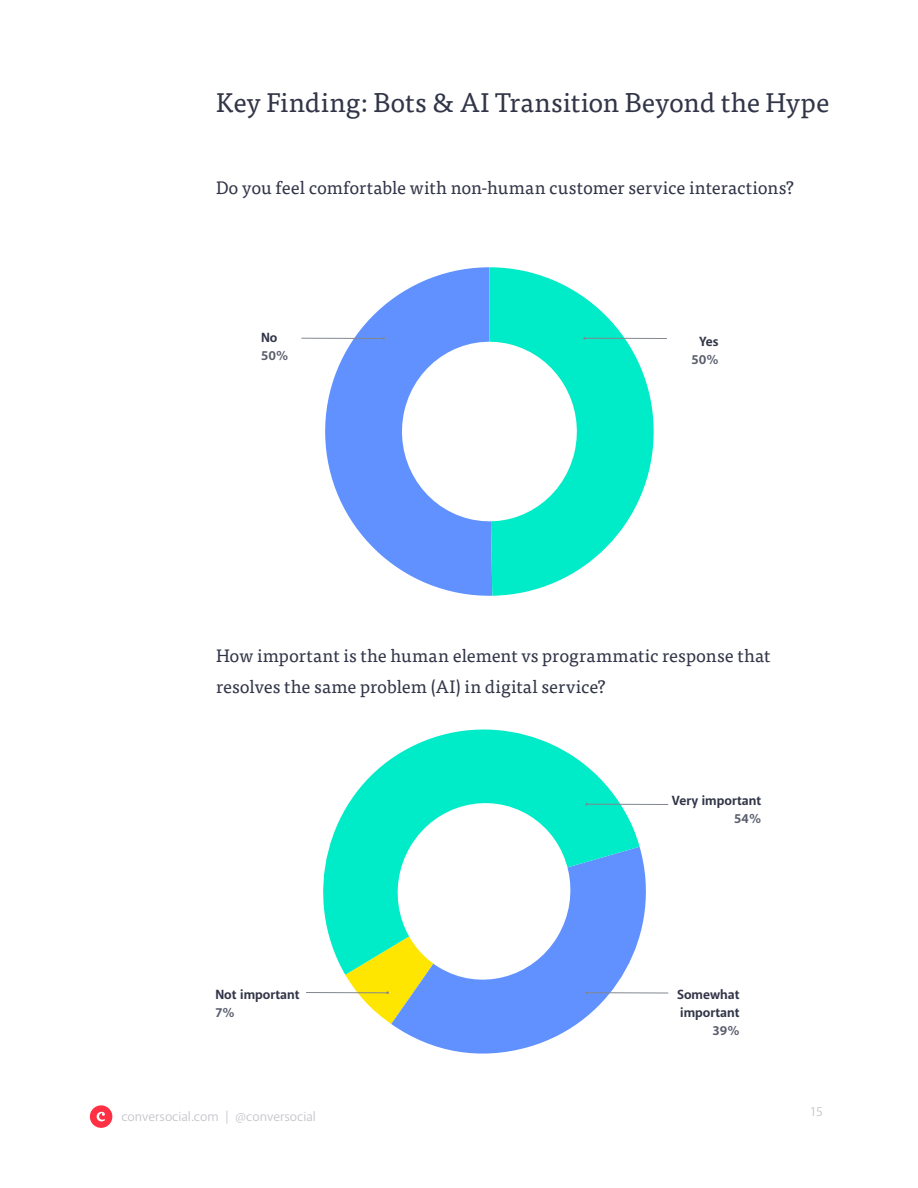
<style>
.page{position:relative;width:918px;height:1188px;background:#fff}
.page>*{position:absolute;margin:0;border:0;box-sizing:border-box;transform-origin:0 0}
.t1{font:27px "Tisa Pro";color:#313547}
.t2{font:18px/31.5px "Tisa Pro";color:#313547}
.t3{font:700 13.5px/18px "Akagi Pro";color:#313547}
.t4{font:13.5px "Akagi Pro";color:#c1c2c8}
.t5{font:700 13.5px "Akagi Pro";color:#5a5d6c}
</style>
<div class="page">
<svg style="left:90px;top:1105px;width:22px;height:23px"></svg>
<svg style="left:391px;top:848px;width:273px;height:206px"></svg>
<svg style="left:323px;top:729px;width:317px;height:246px"></svg>
<svg style="left:324px;top:267px;width:165px;height:329px;fill:#6191ff"></svg>
<svg style="left:489px;top:267px;width:165px;height:329px;fill:#00ebc7"></svg>
<hr style="left:306px;top:992px;width:82px;height:1px;background:#82878f">
<hr style="left:586px;top:804px;width:82px;height:1px;background:#82878f">
<hr style="left:586px;top:992px;width:82px;height:1px;background:#82878f">
<svg style="left:345px;top:791px;width:243px;height:233px"></svg>
<hr style="left:302px;top:338px;width:82px;height:1px;background:#82878f">
<hr style="left:584px;top:338px;width:83px;height:1px;background:#82878f">
<svg style="left:393px;top:333px;width:193px;height:198px"></svg>
<h1 class="t1" style="left:216px;top:83px;width:615px">Key Finding: Bots &amp; AI Transition Beyond the Hype</h1>
<p class="t2" style="left:216px;top:170px;width:580px">Do you feel comfortable with non-human customer service interactions?</p>
<p class="t3" style="left:261px;top:329px;width:18px">No</p>
<p class="t5" style="left:261px;top:347px;width:29px">50%</p>
<p class="t3" style="left:699px;top:333px;width:21px">Yes</p>
<p class="t5" style="left:692px;top:352px;width:29px">50%</p>
<p class="t2" style="left:216px;top:638px;width:556px">How important is the human element vs programmatic response that resolves the same problem (AI) in digital service?</p>
<p class="t3" style="left:215px;top:986px;width:86px">Not important</p>
<p class="t5" style="left:215px;top:1004px;width:21px">7%</p>
<p class="t4" style="left:121px;top:1108px;width:196px">conversocial.com | @conversocial</p>
<p class="t3" style="left:672px;top:792px;width:91px">Very important</p>
<p class="t5" style="left:734px;top:811px;width:28px">54%</p>
<p class="t3" style="left:677px;top:986px;width:64px">Somewhat important</p>
<p class="t5" style="left:713px;top:1022px;width:29px">39%</p>
<p class="t4" style="left:810px;top:1103px;width:14px">15</p>
</div>
